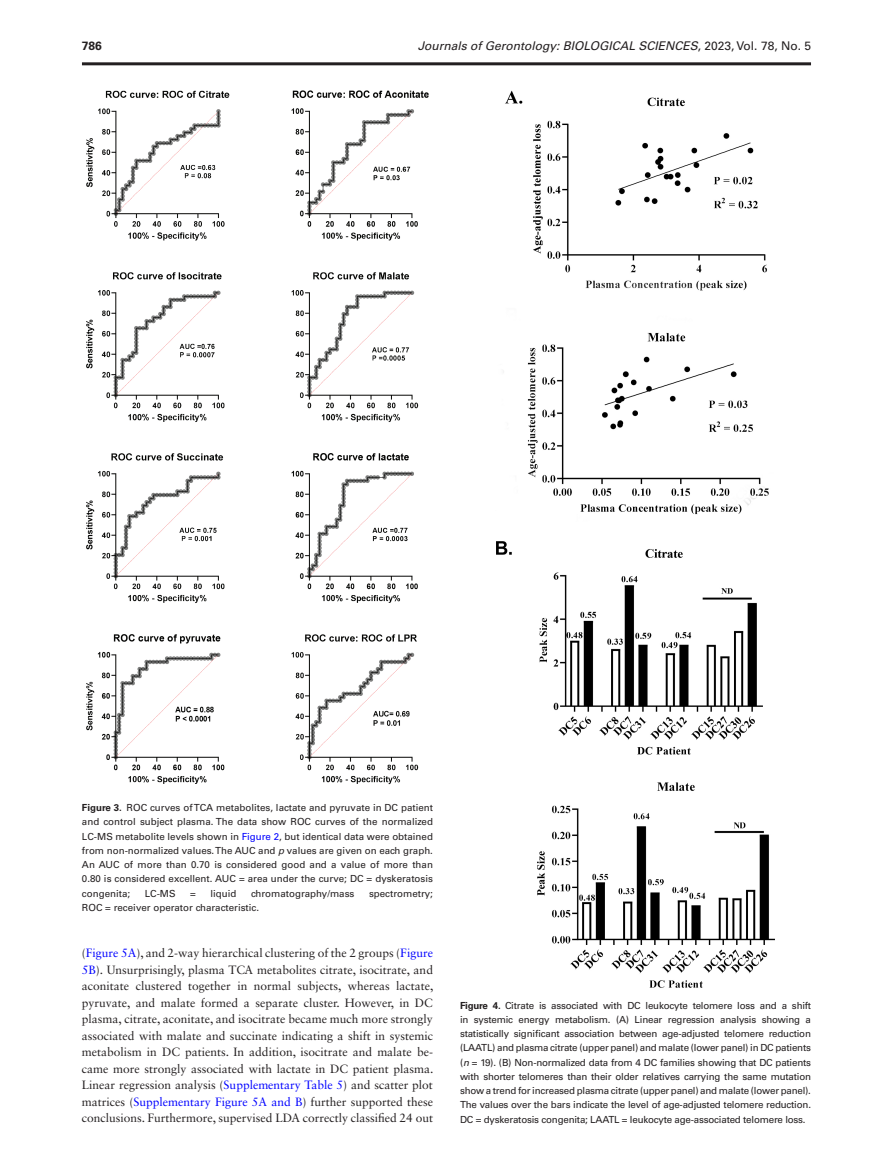
<style>
.page{position:relative;width:893px;height:1174px;background:#fff}
.page>*{position:absolute;margin:0;border:0;box-sizing:border-box;transform-origin:0 0}
.t1{font:12px/16.5px "Sabon LT Std";color:#231f20;text-align:justify}
.t2{font:italic 12px "Univers LT Std";color:#231f20}
.t3{font:700 12px "Univers LT Std";color:#231f20}
.t4{font:9.75px/14.2px "Univers LT Std";color:#231f20;text-align:justify}
.s1{font-style:normal}
.s2{font-weight:700}
.s3{color:#00f}
.s4{font-style:italic}
</style>
<div class="page">
<img style="left:86px;top:90px;width:342px;height:694px">
<img style="left:496px;top:90px;width:279px;height:898px">
<hr style="left:82px;top:62px;width:729px;height:3px;background:#231f20">
<p class="t3" style="left:82px;top:39px;width:22px">786</p>
<p class="t2" style="left:418px;top:39px;width:395px">Journals of Gerontology: BIOLOGICAL SCIENCES<span class="s1">, 2023, Vol. 78, No. 5</span></p>
<p class="t4" style="left:82px;top:800px;width:353px"><span class="s2">Figure 3.</span> ROC curves of TCA metabolites, lactate and pyruvate in DC patient and control subject plasma. The data show ROC curves of the normalized LC-MS metabolite levels shown in <span class="s3">Figure 2</span>, but identical data were obtained from non-normalized values. The AUC and <span class="s4">p</span> values are given on each graph.<br>An AUC of more than 0.70 is considered good and a value of more than 0.80 is considered excellent. AUC = area under the curve; DC = dyskeratosis congenita;</p>
<p class="t4" style="left:145px;top:886px;width:32px">LC-MS</p>
<p class="t4" style="left:190px;top:886px;width:7px">=</p>
<p class="t4" style="left:211px;top:886px;width:28px">liquid</p>
<p class="t4" style="left:251px;top:886px;width:105px">chromatography/mass</p>
<p class="t4" style="left:369px;top:886px;width:65px">spectrometry;</p>
<p class="t4" style="left:82px;top:900px;width:179px">ROC = receiver operator characteristic.</p>
<p class="t1" style="left:82px;top:944px;width:353px">(<span class="s3">Figure 5A</span>), and 2-way hierarchical clustering of the 2 groups (<span class="s3">Figure 5B</span>). Unsurprisingly, plasma TCA metabolites citrate, isocitrate, and aconitate clustered together in normal subjects, whereas lactate, pyruvate, and malate formed a separate cluster. However, in DC plasma, citrate, aconitate, and isocitrate became much more strongly associated with malate and succinate indicating a shift in systemic metabolism in DC patients. In addition, isocitrate and malate be&shy;came more strongly associated with lactate in DC patient plasma.<br>Linear regression analysis (<span class="s3">Supplementary Table 5</span>) and scatter plot matrices (<span class="s3">Supplementary Figure 5A and B</span>) further supported these conclusions. Furthermore, supervised LDA correctly classified 24 out</p>
<p class="t4" style="left:460px;top:998px;width:353px"><span class="s2">Figure 4.</span> Citrate is associated with DC leukocyte telomere loss and a shift in systemic energy metabolism. (A) Linear regression analysis showing a statistically significant association between age-adjusted telomere reduction (LAATL) and plasma citrate (upper panel) and malate (lower panel) in DC patients (<span class="s4">n</span> = 19). (B) Non-normalized data from 4 DC families showing that DC patients with shorter telomeres than their older relatives carrying the same mutation show a trend for increased plasma citrate (upper panel) and malate (lower panel).<br>The values over the bars indicate the level of age-adjusted telomere reduction.<br>DC = dyskeratosis congenita; LAATL = leukocyte age-associated telomere loss.</p>
</div>
